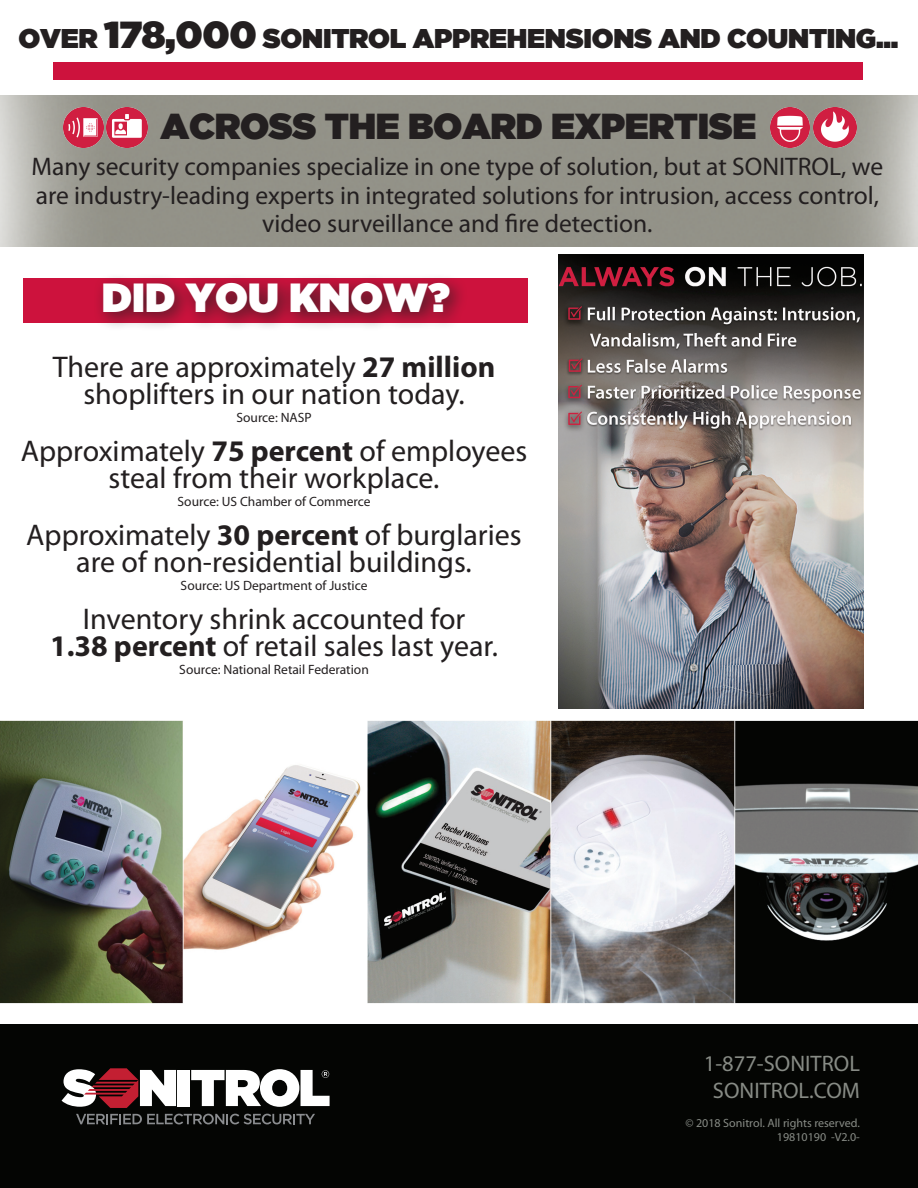
<style>
.page{position:relative;width:918px;height:1188px;background:#fff}
.page>*{position:absolute;margin:0;border:0;box-sizing:border-box;transform-origin:0 0}
.t1{font:40.5px "Gotham Ultra";color:#fff}
.t2{font:36px "Gotham Ultra";letter-spacing:-.01em;color:#231f20}
.t3{font:30px/27px "Myriad Pro";color:#231f20;text-align:center}
.t4{font:27px "Gotham Ultra";letter-spacing:-.01em;color:#231f20}
.t5{font:25.5px/28.5px "Myriad Pro";color:#231f20;text-align:center}
.t6{font:22.5px/27px "Myriad Pro";color:#878b85;text-align:center}
.t7{font:13.5px "Myriad Pro";color:#231f20}
.t8{font:12px/14.4px "Myriad Pro";color:#878b85;text-align:right}
.s1{font-size:37.5px}
.s2{font-weight:700}
</style>
<div class="page">
<div style="left:53px;top:62px;width:810px;height:18px;background:#cd123d"></div>
<img style="left:0;top:96px;width:917px;height:151px">
<img style="left:106px;top:107px;width:41px;height:40px">
<img style="left:63px;top:107px;width:40px;height:40px">
<img style="left:814px;top:107px;width:42px;height:40px">
<img style="left:771px;top:107px;width:38px;height:40px">
<img style="left:559px;top:254px;width:304px;height:454px">
<img style="left:0;top:720px;width:918px;height:284px">
<div style="left:0;top:1025px;width:918px;height:163px;background:#040503"></div>
<div style="left:23px;top:278px;width:504px;height:45px;background:#cd123d"></div>
<div style="left:93px;top:273px;width:376px;height:59px;background:#231f20;opacity:.75"></div>
<svg style="left:76px;top:1114px;width:239px;height:10px"></svg>
<div style="left:178px;top:1070px;width:12px;height:36px;background:#fff"></div>
<svg style="left:62px;top:1068px;width:114px;height:40px"></svg>
<svg style="left:191px;top:1069px;width:139px;height:38px"></svg>
<p class="t4" style="left:19px;top:22px;width:881px">OVER <span class="s1">178,000</span> SONITROL APPREHENSIONS AND COUNTING...</p>
<p class="t2" style="left:161px;top:106px;width:597px">ACROSS THE BOARD EXPERTISE</p>
<p class="t5" style="left:32px;top:153px;width:853px">Many security companies specialize in one type of solution, but at SONITROL, we are industry-leading experts in integrated solutions for intrusion, access control, video surveillance and fire detection.</p>
<h1 class="t1" style="left:102px;top:274px;width:350px">DID YOU KNOW?</h1>
<p class="t3" style="left:53px;top:354px;width:444px">There are approximately <span class="s2">27 million </span>shoplifters in our nation today.</p>
<p class="t7" style="left:236px;top:410px;width:77px">Source: NASP</p>
<p class="t3" style="left:21px;top:438px;width:508px">Approximately <span class="s2">75 percent</span> of employees steal from their workplace.</p>
<p class="t7" style="left:178px;top:494px;width:194px">Source: US Chamber of Commerce</p>
<p class="t3" style="left:26px;top:522px;width:497px">Approximately <span class="s2">30 percent</span> of burglaries are of non-residential buildings.</p>
<p class="t7" style="left:181px;top:578px;width:188px">Source: US Department of Justice</p>
<p class="t3" style="left:50px;top:606px;width:449px">Inventory shrink accounted for<br><span class="s2">1.38 percent</span> of retail sales last year.</p>
<p class="t7" style="left:179px;top:662px;width:191px">Source: National Retail Federation</p>
<p class="t6" style="left:704px;top:1050px;width:158px">1-877-SONITROL<br>SONITROL.COM</p>
<p class="t8" style="left:685px;top:1116px;width:176px">© 2018 Sonitrol. All rights reserved.<br>19810190 -V2.0-</p>
</div>
